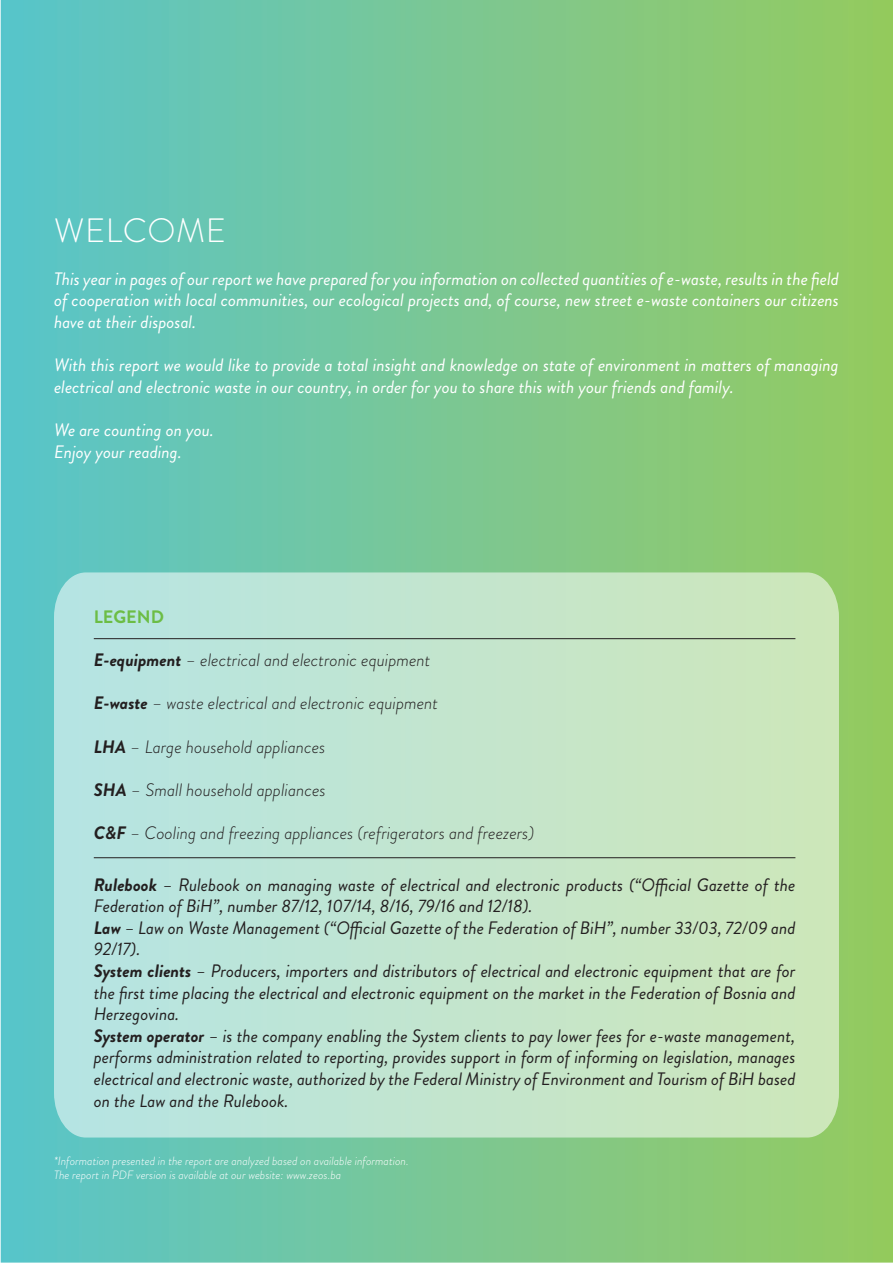
<style>
.page{position:relative;width:893px;height:1263px;background:#fff}
.page>*{position:absolute;margin:0;border:0;box-sizing:border-box;transform-origin:0 0}
.t1{font:300 33.75px "Brandon Grotesque";letter-spacing:.02em;color:#fff}
.t2{font:italic 18px/21.6px "Brandon Grotesque";color:#231f20}
.t3{font:italic 18px/21.6px "Brandon Grotesque";color:#fff}
.t4{font:italic 300 18px "Brandon Grotesque";color:#231f20}
.t5{font:700 18px "Brandon Grotesque";color:#6cbd45}
.t6{font:italic 300 12px/14.4px "Brandon Grotesque";color:#fff}
.s1{font-weight:700}
</style>
<div class="page">
<img style="left:0;top:0;width:893px;height:1262px">
<svg style="left:54px;top:572px;width:785px;height:565px;background:#c1e5ce"></svg>
<hr style="left:94px;top:857px;width:701px;height:1px;background:#231f20">
<hr style="left:94px;top:638px;width:701px;height:1px;background:#231f20">
<h1 class="t1" style="left:54px;top:207px;width:173px">WELCOME</h1>
<p class="t3" style="left:54px;top:268px;width:786px;text-align:justify">This year in pages of our report we have prepared for you information on collected quantities of e-waste, results in the field of cooperation with local communities, our ecological projects and, of course, new street e-waste containers our citizens have at their disposal.</p>
<p class="t3" style="left:54px;top:354px;width:786px">With this report we would like to provide a total insight and knowledge on state of environment in matters of managing electrical and electronic waste in our country, in order for you to share this with your friends and family.</p>
<p class="t3" style="left:54px;top:419px;width:161px">We are counting on you.<br>Enjoy your reading.</p>
<p class="t5" style="left:94px;top:604px;width:72px">LEGEND</p>
<p class="t4" style="left:94px;top:648px;width:338px"><span class="s1">E-equipment</span> – electrical and electronic equipment</p>
<p class="t4" style="left:94px;top:691px;width:346px"><span class="s1">E-waste</span> – waste electrical and electronic equipment</p>
<p class="t4" style="left:94px;top:734px;width:233px"><span class="s1">LHA</span> – Large household appliances</p>
<p class="t4" style="left:94px;top:777px;width:233px"><span class="s1">SHA</span> – Small household appliances</p>
<p class="t4" style="left:94px;top:821px;width:442px"><span class="s1">C&amp;F</span> – Cooling and freezing appliances (refrigerators and freezers)</p>
<p class="t2" style="left:94px;top:874px;width:703px"><span class="s1">Rulebook</span> – Rulebook on managing waste of electrical and electronic products (“Official Gazette of the Federation of BiH”, number 87/12, 107/14, 8/16, 79/16 and 12/18).<br><span class="s1">Law</span> – Law on Waste Management (“Official Gazette of the Federation of BiH”, number 33/03, 72/09 and 92/17).<br><span class="s1">System clients</span> – Producers, importers and distributors of electrical and electronic equipment that are for the first time placing the electrical and electronic equipment on the market in the Federation of Bosnia and Herzegovina.<br><span class="s1">System operator</span> – is the company enabling the System clients to pay lower fees for e-waste management, performs administration related to reporting, provides support in form of informing on legislation, manages electrical and electronic waste, authorized by the Federal Ministry of Environment and Tourism of BiH based on the Law and the Rulebook.</p>
<p class="t6" style="left:54px;top:1154px;width:356px">*Information presented in the report are analyzed based on available information.<br>The report in PDF version is available at our website: www.zeos.ba</p>
</div>
